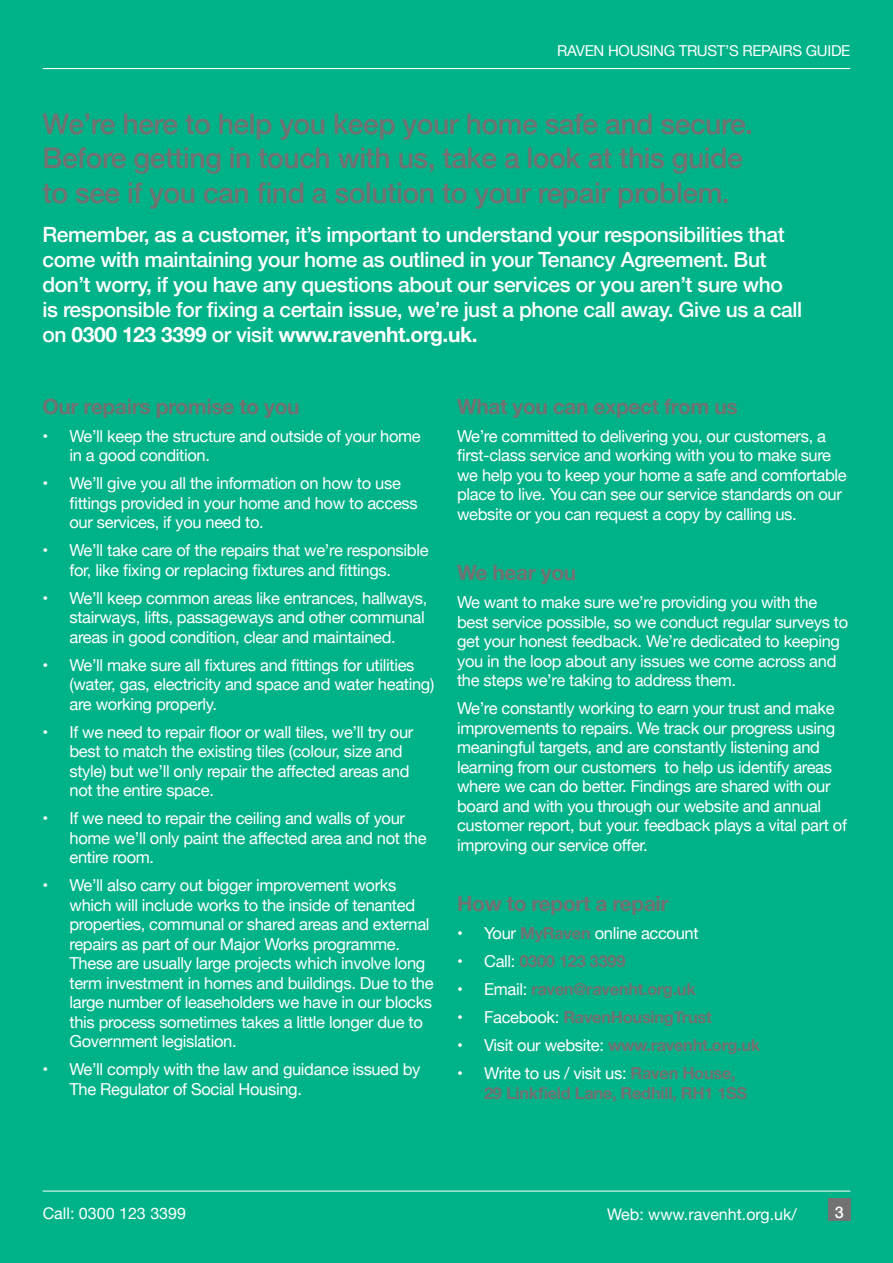
<style>
.page{position:relative;width:893px;height:1263px;background:#00b288}
.page>*{position:absolute;margin:0;border:0;box-sizing:border-box;transform-origin:0 0}
.t1{font:500 28.5px/34.2px "Helvetica Neue";letter-spacing:-.02em;color:#717271}
.t2{font:500 21px/25.2px "Helvetica Neue";letter-spacing:-.02em;color:#fff}
.t3{font:700 21px "Helvetica Neue";letter-spacing:-.02em;color:#717271}
.t4{font:16.5px/19.5px "Helvetica Neue";letter-spacing:-.02em;color:#fff}
.t5{font:700 16.5px/19.5px "Helvetica Neue";letter-spacing:-.02em;color:#717271}
.t6{font:16.05px "Helvetica Neue";color:#fff}
.t7{font:500 16.05px "Helvetica Neue";color:#fff}
.t8{font:15px "Helvetica Neue";letter-spacing:-.02em;color:#fff}
.s1{font-weight:700}
.s2{font-weight:700;color:#717271}
.s3{font-weight:400;color:#fff}
</style>
<div class="page">
<hr style="left:43px;top:1191px;width:807px;height:1px;background:#fff">
<div style="left:828px;top:1198px;width:22px;height:22px;background:#717271"></div>
<hr style="left:43px;top:68px;width:807px;height:1px;background:#fff">
<p class="t8" style="left:557px;top:40px;width:295px">RAVEN HOUSING TRUST’S REPAIRS GUIDE</p>
<h1 class="t1" style="left:43px;top:105px;width:712px">We’re here to help you keep your home safe and secure.<br>Before getting in touch with us, take a look at this guide to see if you can find a solution to your repair problem.</h1>
<p class="t2" style="left:43px;top:220px;width:761px">Remember, as a customer, it’s important to understand your responsibilities that come with maintaining your home as outlined in your Tenancy Agreement. But don’t worry, if you have any questions about our services or you aren’t sure who is responsible for fixing a certain issue, we’re just a phone call away. Give us a call on <span class="s1">0300 123 3399</span> or visit <span class="s1">www.ravenht.org.uk.</span></p>
<p class="t3" style="left:43px;top:390px;width:259px">Our repairs promise to you</p>
<p class="t4" style="left:70px;top:427px;width:353px;text-indent:-27px">• We’ll keep the structure and outside of your home in a good condition.</p>
<p class="t4" style="left:70px;top:475px;width:350px;text-indent:-27px">• We’ll give you all the information on how to use fittings provided in your home and how to access our services, if you need to.</p>
<p class="t4" style="left:70px;top:542px;width:361px;text-indent:-27px">• We’ll take care of the repairs that we’re responsible for, like fixing or replacing fixtures and fittings.</p>
<p class="t4" style="left:70px;top:589px;width:359px;text-indent:-27px">• We’ll keep common areas like entrances, hallways, stairways, lifts, passageways and other communal areas in good condition, clear and maintained.</p>
<p class="t4" style="left:70px;top:656px;width:366px;text-indent:-27px">• We’ll make sure all fixtures and fittings for utilities (water, gas, electricity and space and water heating) are working properly.</p>
<p class="t4" style="left:70px;top:723px;width:345px;text-indent:-27px">• If we need to repair floor or wall tiles, we’ll try our best to match the existing tiles (colour, size and style) but we’ll only repair the affected areas and not the entire space.</p>
<p class="t4" style="left:70px;top:810px;width:359px;text-indent:-27px">• If we need to repair the ceiling and walls of your home we’ll only paint the affected area and not the entire room.</p>
<p class="t4" style="left:70px;top:877px;width:366px;text-indent:-27px">• We’ll also carry out bigger improvement works which will include works to the inside of tenanted properties, communal or shared areas and external repairs as part of our Major Works programme.<br>These are usually large projects which involve long term investment in homes and buildings. Due to the large number of leaseholders we have in our blocks this process sometimes takes a little longer due to Government legislation.</p>
<p class="t4" style="left:70px;top:1061px;width:352px;text-indent:-27px">• We’ll comply with the law and guidance issued by<br>The Regulator of Social Housing.</p>
<p class="t3" style="left:457px;top:390px;width:282px">What you can expect from us</p>
<p class="t4" style="left:457px;top:427px;width:391px">We’re committed to delivering you, our customers, a first-class service and working with you to make sure we help you to keep your home a safe and comfortable place to live. You can see our service standards on our website or you can request a copy by calling us.</p>
<p class="t3" style="left:457px;top:556px;width:121px">We hear you</p>
<p class="t4" style="left:457px;top:594px;width:393px">We want to make sure we’re providing you with the best service possible, so we conduct regular surveys to get your honest feedback. We’re dedicated to keeping you in the loop about any issues we come across and the steps we’re taking to address them.</p>
<p class="t4" style="left:457px;top:700px;width:391px">We’re constantly working to earn your trust and make improvements to repairs. We track our progress using meaningful targets, and are constantly listening and learning from our customers to help us identify areas where we can do better. Findings are shared with our board and with you through our website and annual customer report, but your. feedback plays a vital part of improving our service offer.</p>
<p class="t3" style="left:457px;top:887px;width:213px">How to report a repair</p>
<p class="t4" style="left:457px;top:925px;width:243px">• Your <span class="s2">MyRaven</span> online account</p>
<p class="t5" style="left:457px;top:952px;width:170px"><span class="s3">• Call:</span> 0300 123 3399</p>
<p class="t5" style="left:457px;top:980px;width:240px"><span class="s3">• Email:</span> raven@ravenht.org.uk</p>
<p class="t5" style="left:457px;top:1008px;width:256px"><span class="s3">• Facebook:</span> RavenHousingTrust</p>
<p class="t5" style="left:457px;top:1036px;width:305px"><span class="s3">• Visit our website:</span> www.ravenht.org.uk</p>
<p class="t5" style="left:484px;top:1064px;width:265px;text-indent:-27px"><span class="s3">• Write to us / visit us:</span> Raven House,<br>29 Linkfield Lane, Redhill, RH1 1SS</p>
<p class="t6" style="left:43px;top:1201px;width:145px">Call: 0300 123 3399</p>
<p class="t6" style="left:607px;top:1202px;width:191px">Web: www.ravenht.org.uk/</p>
<p class="t7" style="left:835px;top:1199px;width:10px">3</p>
</div>
